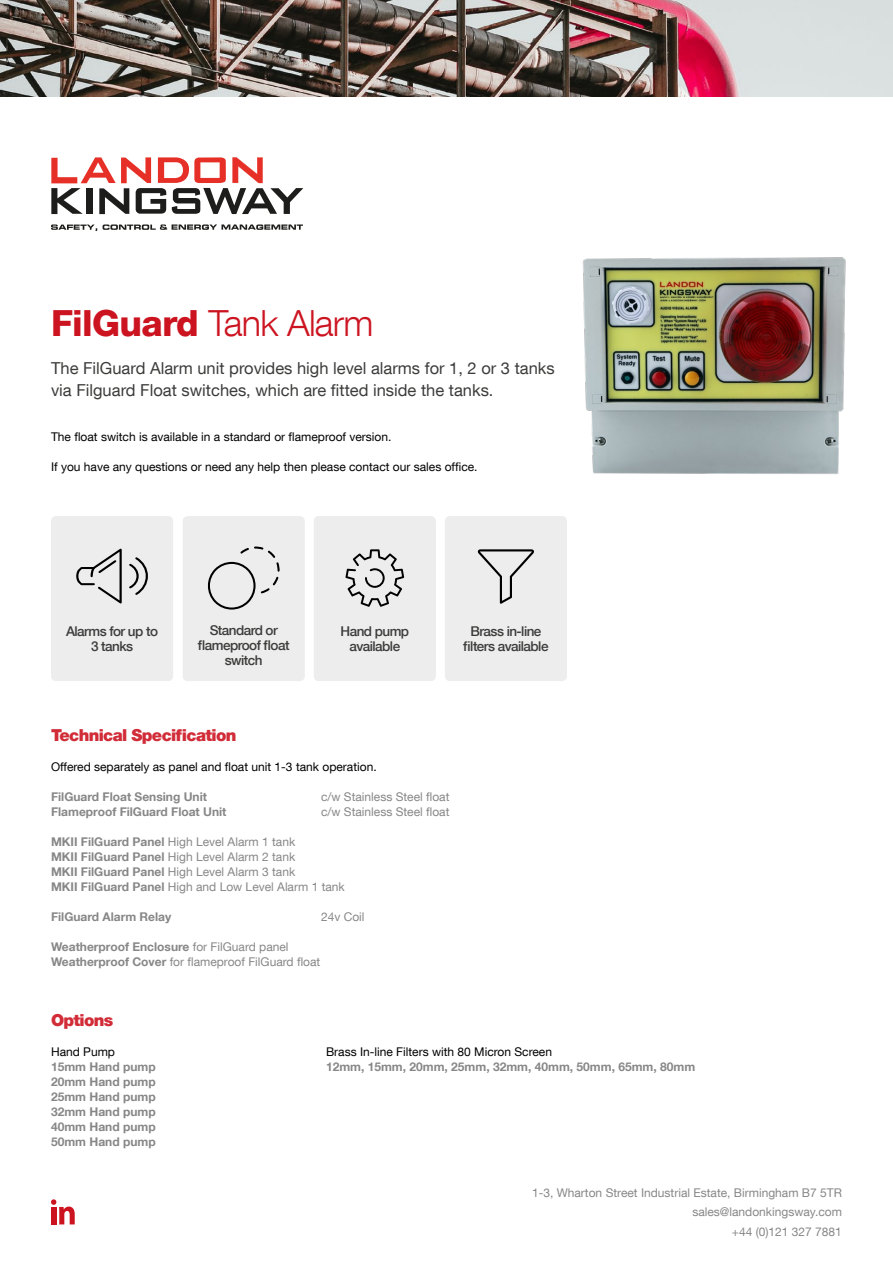
<style>
.page{position:relative;width:893px;height:1263px;background:#fff}
.page>*{position:absolute;margin:0;border:0;box-sizing:border-box;transform-origin:0 0}
.t1{font:300 36px "Helvetica Neue LT Com";letter-spacing:-.02em;color:#cc1421}
.t2{font:16.5px/22.5px "Helvetica Neue LT Com";color:#3c3c3b}
.t3{font:900 16.5px "Helvetica Neue LT Com";letter-spacing:-.04em;color:#d12c37}
.t4{font:500 13.5px/15px "Helvetica Neue LT Com";letter-spacing:-.04em;color:#3c3c3b;text-align:center}
.t5{font:12px/15px "Helvetica Neue LT Com";color:#878787}
.t6{font:12px "Helvetica Neue LT Com";color:#000}
.t7{font:700 12px/15px "Helvetica Neue LT Com";color:#878787;text-align:justify}
.s1{font-weight:800}
.s2{font-weight:700}
</style>
<div class="page">
<svg style="left:51px;top:224px;width:46px;height:7px"></svg>
<svg style="left:103px;top:224px;width:200px;height:6px"></svg>
<svg style="left:51px;top:157px;width:252px;height:57px"></svg>
<svg style="left:51px;top:1199px;width:24px;height:25px"></svg>
<div style="left:51px;top:1207px;width:5px;height:17px;background:#cc1421"></div>
<img style="left:0;top:0;width:893px;height:96px">
<div style="left:51px;top:516px;width:122px;height:165px;background:#ededed;border-radius:5px"></div>
<div style="left:314px;top:516px;width:122px;height:165px;background:#ededed;border-radius:5px"></div>
<div style="left:183px;top:516px;width:122px;height:165px;background:#ededed;border-radius:5px"></div>
<div style="left:445px;top:516px;width:122px;height:165px;background:#ededed;border-radius:5px"></div>
<svg style="left:478px;top:549px;width:56px;height:55px"></svg>
<svg style="left:345px;top:549px;width:59px;height:58px"></svg>
<svg style="left:208px;top:546px;width:72px;height:63px"></svg>
<svg style="left:129px;top:557px;width:19px;height:38px"></svg>
<svg style="left:76px;top:549px;width:46px;height:54px"></svg>
<img style="left:582px;top:257px;width:264px;height:217px">
<h1 class="t1" style="left:51px;top:301px;width:324px"><span class="s1">FilGuard</span> Tank Alarm</h1>
<h2 class="t2" style="left:51px;top:356px;width:505px">The FilGuard Alarm unit provides high level alarms for 1, 2 or 3 tanks via Filguard Float switches, which are fitted inside the tanks.</h2>
<p class="t6" style="left:51px;top:429px;width:342px">The float switch is available in a standard or flameproof version.</p>
<p class="t6" style="left:51px;top:459px;width:428px">If you have any questions or need any help then please contact our sales office.</p>
<p class="t4" style="left:198px;top:622px;width:93px">Standard or flameproof float switch</p>
<p class="t4" style="left:463px;top:624px;width:87px">Brass in-line filters available</p>
<p class="t4" style="left:66px;top:624px;width:93px">Alarms for up to<br>3 tanks</p>
<p class="t4" style="left:340px;top:624px;width:70px">Hand pump available</p>
<h2 class="t3" style="left:51px;top:725px;width:187px">Technical Specification</h2>
<p class="t6" style="left:51px;top:759px;width:327px">Offered separately as panel and float unit 1-3 tank operation.</p>
<p class="t7" style="left:51px;top:789px;width:157px">FilGuard Float Sensing Unit</p>
<p class="t5" style="left:321px;top:789px;width:130px">c/w Stainless Steel float</p>
<p class="t7" style="left:51px;top:804px;width:177px">Flameproof FilGuard Float Unit</p>
<p class="t5" style="left:321px;top:804px;width:130px">c/w Stainless Steel float</p>
<p class="t5" style="left:51px;top:834px;width:295px"><span class="s2">MKII FilGuard Panel</span> High Level Alarm 1 tank<br><span class="s2">MKII FilGuard Panel</span> High Level Alarm 2 tank<br><span class="s2">MKII FilGuard Panel</span> High Level Alarm 3 tank<br><span class="s2">MKII FilGuard Panel</span> High and Low Level Alarm 1 tank</p>
<p class="t7" style="left:51px;top:909px;width:122px">FilGuard Alarm Relay</p>
<p class="t5" style="left:321px;top:909px;width:45px">24v Coil</p>
<p class="t5" style="left:51px;top:939px;width:271px"><span class="s2">Weatherproof Enclosure</span> for FilGuard panel<br><span class="s2">Weatherproof Cover</span> for flameproof FilGuard float</p>
<h2 class="t3" style="left:51px;top:1010px;width:64px">Options</h2>
<p class="t6" style="left:51px;top:1044px;width:66px">Hand Pump</p>
<p class="t6" style="left:326px;top:1044px;width:228px">Brass In-line Filters with 80 Micron Screen</p>
<p class="t7" style="left:51px;top:1059px;width:106px">15mm Hand pump 20mm Hand pump 25mm Hand pump 32mm Hand pump 40mm Hand pump 50mm Hand pump</p>
<p class="t7" style="left:326px;top:1059px;width:371px">12mm, 15mm, 20mm, 25mm, 32mm, 40mm, 50mm, 65mm, 80mm</p>
<p class="t5" style="left:532px;top:1183px;width:311px;line-height:19.2px;text-align:right">1-3, Wharton Street Industrial Estate, Birmingham B7 5TR sales@landonkingsway.com<br>+44 (0)121 327 7881</p>
</div>
